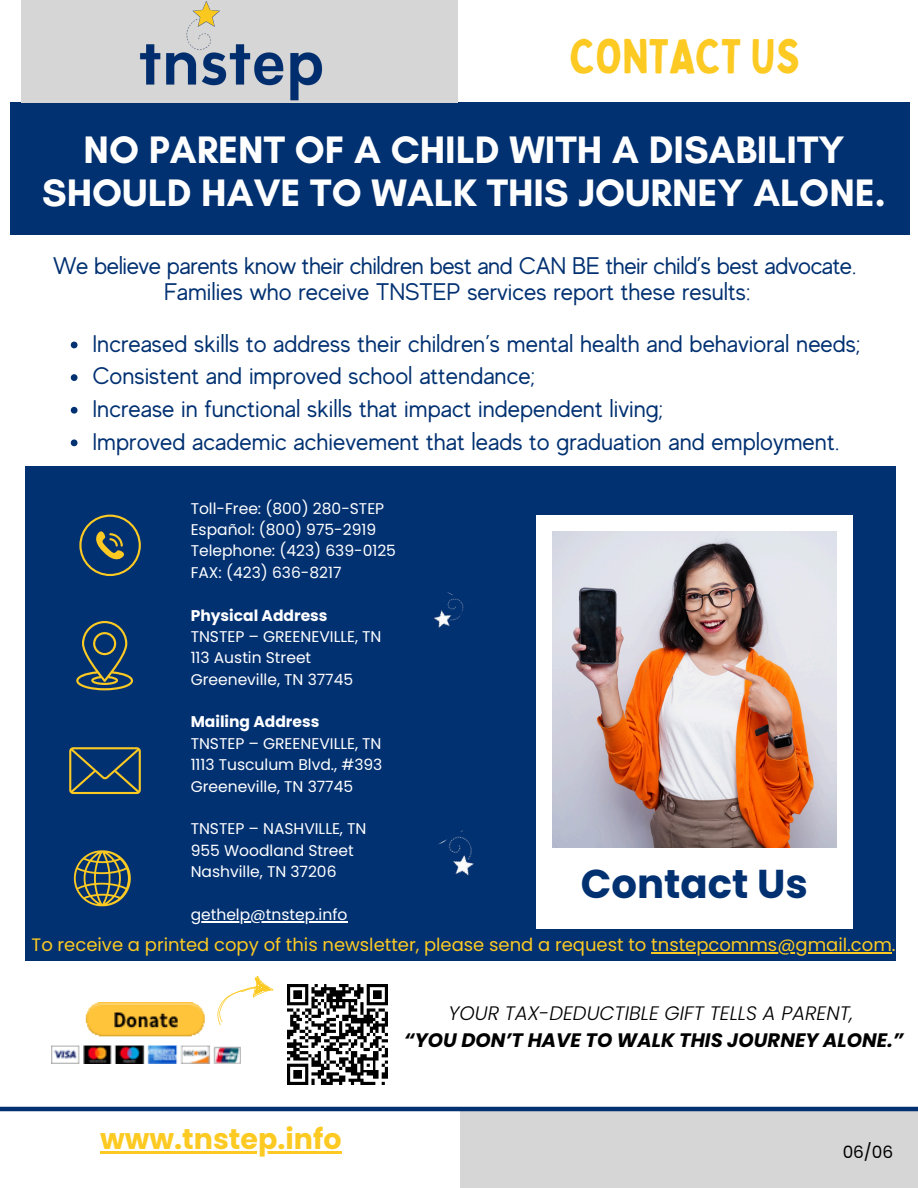
<style>
.page{position:relative;width:918px;height:1188px;background:#fff}
.page>*{position:absolute;margin:0;border:0;box-sizing:border-box;transform-origin:0 0}
.t1{font:48px "Bobby Jones";color:#fcca22}
.t2{font:700 40.2px "Poppins";color:#023172}
.t3{font:700 39px/42.8px "Glacial Indifference";color:#fff;text-align:center}
.t4{font:700 28.5px "Poppins";color:#fcca22}
.t5{font:24px "MADE Evolve Sans";color:#023172}
.t6{font:24px/25.8px "MADE Evolve Sans";letter-spacing:-.02em;color:#023172;text-align:center}
.t7{font:italic 700 19.5px/27px "Poppins";color:#000;text-align:center}
.t8{font:18px "Poppins";color:#fcca22}
.t9{font:16.95px "Poppins";color:#000}
.t10{font:15.45px "Poppins";color:#fff}
.t11{font:700 15.45px "Poppins";color:#fff}
.s1{font-weight:300}
</style>
<div class="page">
<div style="left:10px;top:103px;width:900px;height:132px;background:#023172"></div>
<div style="left:25px;top:467px;width:871px;height:494px;background:#023172"></div>
<div style="left:536px;top:516px;width:317px;height:413px;background:#fff"></div>
<img style="left:552px;top:532px;width:285px;height:315px">
<img style="left:437px;top:831px;width:37px;height:45px">
<img style="left:433px;top:592px;width:34px;height:36px">
<svg style="left:79px;top:515px;width:62px;height:61px"></svg>
<svg style="left:69px;top:747px;width:72px;height:47px"></svg>
<svg style="left:74px;top:850px;width:57px;height:56px"></svg>
<svg style="left:76px;top:621px;width:57px;height:69px"></svg>
<hr style="left:191px;top:921px;width:156px;height:1px;background:#fff">
<hr style="left:651px;top:952px;width:241px;height:1px;background:#fcca22">
<div style="left:22px;top:0;width:436px;height:103px;background:#d6d6d6"></div>
<div style="left:460px;top:1109px;width:458px;height:79px;background:#d6d6d6"></div>
<img style="left:140px;top:1px;width:183px;height:100px">
<hr style="left:0;top:1107px;width:918px;height:4px;background:#023172">
<img style="left:52px;top:1003px;width:189px;height:60px">
<img style="left:287px;top:985px;width:100px;height:100px">
<svg style="left:213px;top:976px;width:61px;height:57px"></svg>
<svg style="left:71px;top:342px;width:7px;height:6px"></svg>
<svg style="left:71px;top:374px;width:7px;height:7px"></svg>
<svg style="left:71px;top:407px;width:7px;height:7px"></svg>
<svg style="left:71px;top:439px;width:7px;height:7px"></svg>
<hr style="left:100px;top:1152px;width:242px;height:2px;background:#fcca22">
<h1 class="t1" style="left:570px;top:26px;width:232px">CONTACT US</h1>
<h2 class="t3" style="left:42px;top:128px;width:845px">NO PARENT OF A CHILD WITH A DISABILITY<br>SHOULD HAVE TO WALK THIS JOURNEY ALONE.</h2>
<h5 class="t6" style="left:53px;top:253px;width:805px">We believe parents know their children best and CAN BE their child’s best advocate.<br>Families who receive TNSTEP services report these results:</h5>
<h5 class="t5" style="left:92px;top:330px;width:770px">Increased skills to address their children’s mental health and behavioral needs;</h5>
<h5 class="t5" style="left:92px;top:363px;width:445px">Consistent and improved school attendance;</h5>
<h5 class="t5" style="left:92px;top:395px;width:573px">Increase in functional skills that impact independent living;</h5>
<h5 class="t5" style="left:92px;top:428px;width:748px">Improved academic achievement that leads to graduation and employment.</h5>
<p class="t10" style="left:191px;top:497px;width:195px">Toll-Free: (800) 280-STEP</p>
<p class="t10" style="left:191px;top:519px;width:187px">Español: (800) 975-2919</p>
<p class="t10" style="left:191px;top:540px;width:207px">Telephone: (423) 639-0125</p>
<p class="t10" style="left:191px;top:562px;width:152px">FAX: (423) 636-8217</p>
<p class="t11" style="left:191px;top:604px;width:138px">Physical Address</p>
<p class="t10" style="left:191px;top:626px;width:192px">TNSTEP – GREENEVILLE, TN</p>
<p class="t10" style="left:191px;top:647px;width:122px">113 Austin Street</p>
<p class="t10" style="left:191px;top:668px;width:164px">Greeneville, TN 37745</p>
<p class="t11" style="left:191px;top:711px;width:130px">Mailing Address</p>
<p class="t10" style="left:191px;top:733px;width:192px">TNSTEP – GREENEVILLE, TN</p>
<p class="t10" style="left:191px;top:754px;width:193px">1113 Tusculum Blvd., #393</p>
<p class="t10" style="left:191px;top:775px;width:164px">Greeneville, TN 37745</p>
<p class="t10" style="left:191px;top:818px;width:177px">TNSTEP – NASHVILLE, TN</p>
<p class="t10" style="left:191px;top:839px;width:165px">955 Woodland Street</p>
<p class="t10" style="left:191px;top:861px;width:147px">Nashville, TN 37206</p>
<p class="t10" style="left:191px;top:904px;width:158px">gethelp@tnstep.info</p>
<p class="t8" style="left:32px;top:932px;width:866px">To receive a printed copy of this newsletter, please send a request to tnstepcomms@gmail.com.</p>
<h3 class="t2" style="left:581px;top:855px;width:228px">Contact Us</h3>
<h3 class="t4" style="left:100px;top:1120px;width:243px">www.tnstep.info</h3>
<h6 class="t7" style="left:404px;top:1000px;width:501px"><span class="s1">YOUR TAX-DEDUCTIBLE GIFT TELLS A PARENT,<br></span>“YOU DON’T HAVE TO WALK THIS JOURNEY ALONE.”</h6>
<p class="t9" style="left:842px;top:1140px;width:52px">06/06</p>
</div>
